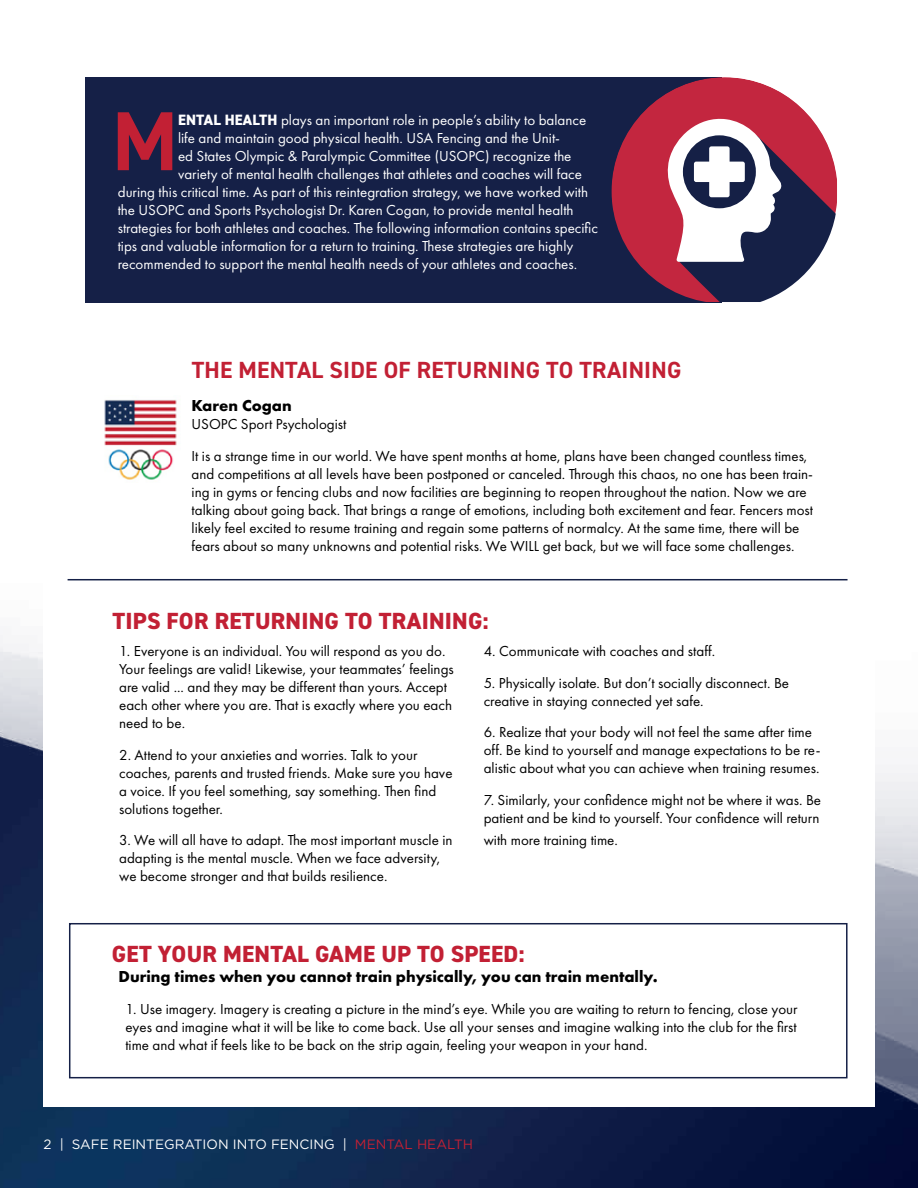
<style>
.page{position:relative;width:918px;height:1188px;background:#fff}
.page>*{position:absolute;margin:0;border:0;box-sizing:border-box;transform-origin:0 0}
.t1{font:700 84px "DIN2014";color:#c22034}
.t2{font:800 23.4px "DIN2014";letter-spacing:.01em;color:#c22034}
.t3{font:700 23.4px "DIN2014";letter-spacing:.01em;color:#c22034}
.t4{font:700 16.5px "Futura PT";color:#000}
.t5{font:15px/18px "Futura PT";color:#000}
.t6{font:15px "Futura PT";color:#fff}
.t7{font:13.5px "Gotham";color:#fff}
.s1{font-family:"DIN2014";font-weight:800}
.s2{color:#c22034}
</style>
<div class="page">
<img style="left:0;top:302px;width:918px;height:886px">
<div style="left:44px;top:312px;width:831px;height:795px;background:#fff"></div>
<div style="left:85px;top:77px;width:637px;height:225px;background:#152047"></div>
<img style="left:104px;top:400px;width:73px;height:80px">
<svg style="left:611px;top:77px;width:198px;height:211px;fill:#c3263f"></svg>
<svg style="left:667px;top:116px;width:170px;height:186px"></svg>
<hr style="left:68px;top:579px;width:780px;height:1px;background:#152047">
<div style="left:69px;top:923px;width:779px;height:155px;border:2px solid #152047"></div>
<h1 class="t1" style="left:112px;top:85px;width:67px">M</h1>
<p class="t6" style="left:178px;top:111px;width:410px"><span class="s1">ENTAL HEALTH</span> plays an important role in people’s ability to balance</p>
<p class="t6" style="left:178px;top:129px;width:383px">life and maintain good physical health. USA Fencing and the Unit-</p>
<p class="t6" style="left:178px;top:147px;width:395px">ed States Olympic &amp; Paralympic Committee (USOPC) recognize the</p>
<p class="t6" style="left:178px;top:165px;width:406px">variety of mental health challenges that athletes and coaches will face</p>
<p class="t6" style="left:118px;top:183px;width:472px">during this critical time. As part of this reintegration strategy, we have worked with</p>
<p class="t6" style="left:118px;top:201px;width:457px">the USOPC and Sports Psychologist Dr. Karen Cogan, to provide mental health</p>
<p class="t6" style="left:118px;top:219px;width:482px">strategies for both athletes and coaches. The following information contains specific</p>
<p class="t6" style="left:118px;top:237px;width:457px">tips and valuable information for a return to training. These strategies are highly</p>
<p class="t6" style="left:118px;top:255px;width:461px">recommended to support the mental health needs of your athletes and coaches.</p>
<h2 class="t3" style="left:192px;top:355px;width:491px">THE MENTAL SIDE OF RETURNING TO TRAINING</h2>
<p class="t4" style="left:192px;top:395px;width:102px">Karen Cogan</p>
<p class="t5" style="left:192px;top:409px;width:617px;line-height:31.5px">USOPC Sport Psychologist<br>It is a strange time in our world. We have spent months at home, plans have been changed countless times,</p>
<p class="t5" style="left:192px;top:465px;width:623px">and competitions at all levels have been postponed or canceled. Through this chaos, no one has been train&shy;ing in gyms or fencing clubs and now facilities are beginning to reopen throughout the nation. Now we are talking about going back. That brings a range of emotions, including both excitement and fear. Fencers most likely feel excited to resume training and regain some patterns of normalcy. At the same time, there will be fears about so many unknowns and potential risks. We WILL get back, but we will face some challenges.</p>
<h2 class="t2" style="left:113px;top:606px;width:378px">TIPS FOR RETURNING TO TRAINING:</h2>
<p class="t5" style="left:119px;top:642px;width:336px">1. Everyone is an individual. You will respond as you do.<br>Your feelings are valid! Likewise, your teammates’ feelings are valid ... and they may be different than yours. Accept each other where you are. That is exactly where you each need to be.</p>
<p class="t5" style="left:119px;top:746px;width:335px">2. Attend to your anxieties and worries. Talk to your coaches, parents and trusted friends. Make sure you have a voice. If you feel something, say something. Then find solutions together.</p>
<p class="t5" style="left:119px;top:831px;width:335px">3. We will all have to adapt. The most important muscle in adapting is the mental muscle. When we face adversity, we become stronger and that builds resilience.</p>
<p class="t5" style="left:484px;top:642px;width:233px">4. Communicate with coaches and staff.</p>
<p class="t5" style="left:484px;top:674px;width:307px">5. Physically isolate. But don’t socially disconnect. Be creative in staying connected yet safe.</p>
<p class="t5" style="left:484px;top:723px;width:338px">6. Realize that your body will not feel the same after time off. Be kind to yourself and manage expectations to be re&shy;alistic about what you can achieve when training resumes.</p>
<p class="t5" style="left:484px;top:791px;width:339px">7. Similarly, your confidence might not be where it was. Be patient and be kind to yourself. Your confidence will return</p>
<p class="t5" style="left:484px;top:831px;width:136px">with more training time.</p>
<h2 class="t2" style="left:112px;top:939px;width:414px">GET YOUR MENTAL GAME UP TO SPEED:</h2>
<p class="t4" style="left:119px;top:966px;width:541px">During times when you cannot train physically, you can train mentally.</p>
<p class="t5" style="left:125px;top:1000px;width:674px;text-align:justify">1. Use imagery. Imagery is creating a picture in the mind’s eye. While you are waiting to return to fencing, close your eyes and imagine what it will be like to come back. Use all your senses and imagine walking into the club for the first time and what if feels like to be back on the strip again, feeling your weapon in your hand.</p>
<p class="t7" style="left:44px;top:1136px;width:431px">2 | SAFE REINTEGRATION INTO FENCING | <span class="s2">MENTAL HEALTH</span></p>
</div>
